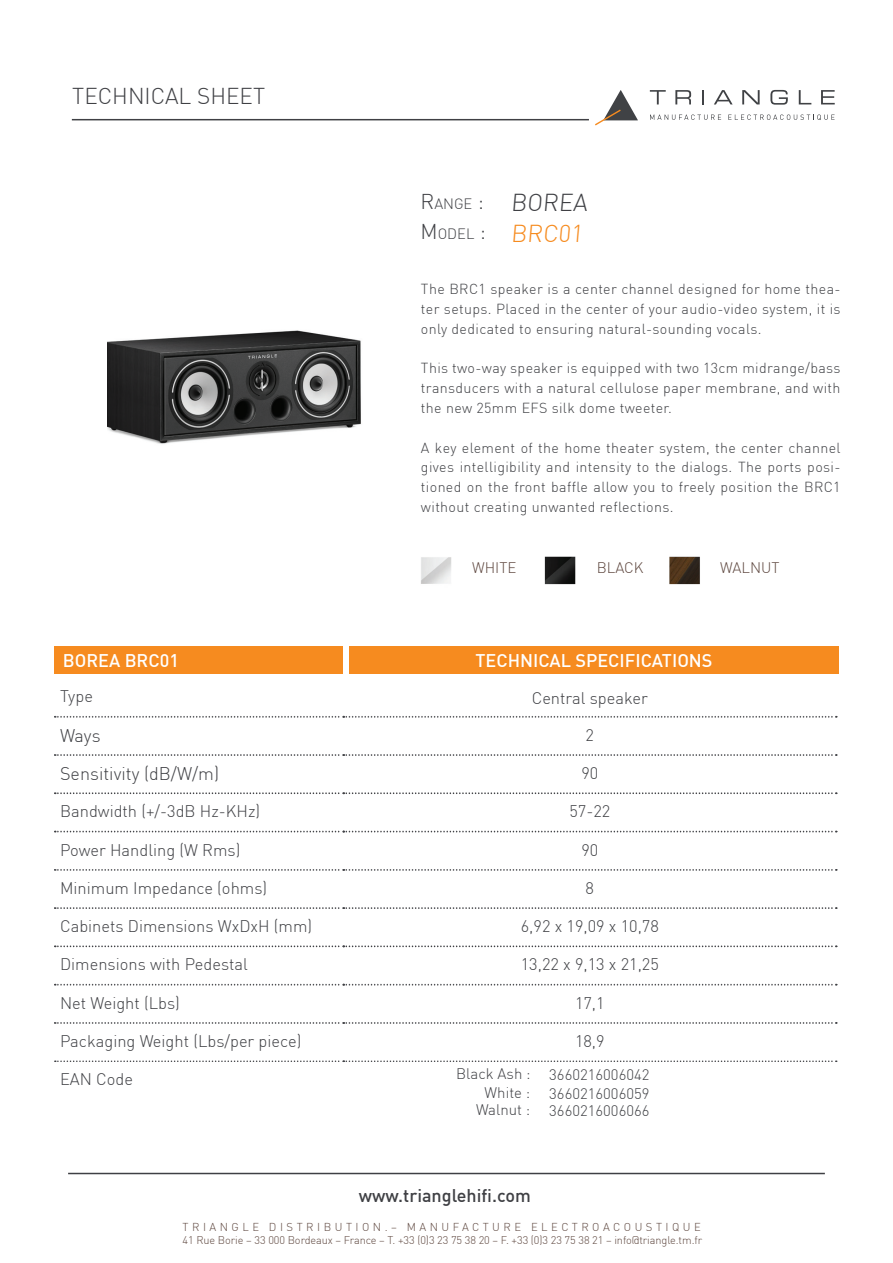
<style>
.page{position:relative;width:893px;height:1263px;background:#fff}
.page>*{position:absolute;margin:0;border:0;box-sizing:border-box;transform-origin:0 0}
.t1{font:300 22.5px "DIN Pro";color:#3f4044}
.t2{font:500 18px "DIN Pro";color:#fff}
.t3{font:300 18px "DIN Pro";color:#3f4044}
.t4{font:500 18px "DIN Pro";color:#3f4044}
.t5{font:300 16.5px "DIN Pro";color:#3f4044}
.t6{font:300 15px "DIN Pro";color:#3f4044}
.t7{font:300 15px "DIN Pro";color:#5d463e}
.t8{font:300 14.7px/30.3px "DIN Pro";color:#3f4044}
.t9{font:300 14.25px/19.8px "DIN Pro";letter-spacing:.025em;color:#3f4044;text-align:justify}
.t10{font:300 11.25px "DIN Pro";letter-spacing:.31em;color:#5d463e}
.t11{font:300 10.95px "DIN Pro";letter-spacing:-.005em;color:#5d463e}
.s1{font-size:24px}
.s2{font-size:24px;color:#f68b1f}
</style>
<div class="page">
<hr style="left:72px;top:119px;width:517px;height:1px;background:#3f4044">
<hr style="left:68px;top:1173px;width:757px;height:1px;background:#3f4044">
<svg style="left:650px;top:90px;width:16px;height:14px"></svg>
<svg style="left:675px;top:90px;width:16px;height:14px"></svg>
<svg style="left:702px;top:90px;width:2px;height:14px"></svg>
<svg style="left:714px;top:90px;width:19px;height:14px"></svg>
<svg style="left:742px;top:90px;width:18px;height:14px"></svg>
<svg style="left:770px;top:90px;width:18px;height:15px"></svg>
<svg style="left:799px;top:90px;width:12px;height:14px"></svg>
<svg style="left:821px;top:90px;width:14px;height:14px"></svg>
<svg style="left:650px;top:114px;width:71px;height:6px"></svg>
<svg style="left:728px;top:114px;width:106px;height:6px"></svg>
<svg style="left:595px;top:90px;width:43px;height:35px"></svg>
<img style="left:421px;top:557px;width:31px;height:27px">
<img style="left:544px;top:556px;width:32px;height:29px">
<img style="left:669px;top:556px;width:31px;height:29px">
<div style="left:54px;top:646px;width:289px;height:28px;background:#f68b1f"></div>
<div style="left:350px;top:646px;width:488px;height:28px;background:#f68b1f"></div>
<img style="left:108px;top:330px;width:253px;height:114px">
<svg style="left:55px;top:716px;width:782px;height:1px"></svg>
<svg style="left:55px;top:754px;width:782px;height:2px"></svg>
<svg style="left:55px;top:792px;width:782px;height:2px"></svg>
<svg style="left:55px;top:831px;width:782px;height:1px"></svg>
<svg style="left:55px;top:869px;width:782px;height:2px"></svg>
<svg style="left:55px;top:907px;width:782px;height:2px"></svg>
<svg style="left:55px;top:945px;width:782px;height:2px"></svg>
<svg style="left:55px;top:984px;width:782px;height:1px"></svg>
<svg style="left:55px;top:1022px;width:782px;height:2px"></svg>
<svg style="left:55px;top:1060px;width:782px;height:2px"></svg>
<h1 class="t1" style="left:72px;top:82px;width:194px">TECHN ICAL SHEET</h1>
<p class="t8" style="left:421px;top:191px;width:166px"><sup>R</sup>ANGE <sup>:</sup> <span class="s1">BOREA<br></span><sup>M</sup>ODEL <sup>:</sup> <span class="s2">BRC01</span></p>
<p class="t9" style="left:421px;top:279px;width:421px">The BRC1 speaker is a center channel designed for home thea&shy;ter setups. Placed in the center of your audio-video system, it is only dedicated to ensuring natural-sounding vocals.</p>
<p class="t9" style="left:421px;top:358px;width:421px">This two-way speaker is equipped with two 13cm midrange/bass transducers with a natural cellulose paper membrane, and with the new 25mm EFS silk dome tweeter.</p>
<p class="t9" style="left:421px;top:437px;width:421px">A key element of the home theater system, the center channel gives intelligibility and intensity to the dialogs. The ports posi&shy;tioned on the front baffle allow you to freely position the BRC1 without creating unwanted reflections.</p>
<p class="t7" style="left:472px;top:559px;width:46px">WHITE</p>
<p class="t7" style="left:597px;top:559px;width:48px">BLACK</p>
<p class="t7" style="left:720px;top:559px;width:61px">WALNUT</p>
<p class="t2" style="left:63px;top:649px;width:117px">BOREA BRC01</p>
<p class="t2" style="left:475px;top:649px;width:239px">TECHNICAL SPECIFICATIONS</p>
<p class="t5" style="left:60px;top:686px;width:34px">Type</p>
<p class="t5" style="left:532px;top:688px;width:118px">Central speaker</p>
<p class="t3" style="left:60px;top:724px;width:42px">Ways</p>
<p class="t5" style="left:586px;top:724px;width:10px">2</p>
<p class="t3" style="left:60px;top:762px;width:161px">Sensitivity (dB/W/m)</p>
<p class="t5" style="left:581px;top:763px;width:18px">90</p>
<p class="t5" style="left:60px;top:801px;width:202px">Bandwidth (+/-3dB Hz-KHz)</p>
<p class="t5" style="left:569px;top:801px;width:42px">57-22</p>
<p class="t5" style="left:60px;top:839px;width:182px">Power Handling (W Rms)</p>
<p class="t5" style="left:581px;top:839px;width:18px">90</p>
<p class="t5" style="left:60px;top:877px;width:209px">Minimum Impedance (ohms)</p>
<p class="t5" style="left:586px;top:877px;width:10px">8</p>
<p class="t5" style="left:60px;top:916px;width:254px">Cabinets Dimensions WxDxH (mm)</p>
<p class="t5" style="left:521px;top:916px;width:140px">6,92 x 19,09 x 10,78</p>
<p class="t5" style="left:60px;top:954px;width:189px">Dimensions with Pedestal</p>
<p class="t5" style="left:521px;top:954px;width:140px">13,22 x 9,13 x 21,25</p>
<p class="t5" style="left:60px;top:992px;width:121px">Net Weight (Lbs)</p>
<p class="t5" style="left:575px;top:992px;width:31px">17,1</p>
<p class="t5" style="left:60px;top:1031px;width:243px">Packaging Weight (Lbs/per piece)</p>
<p class="t5" style="left:575px;top:1031px;width:31px">18,9</p>
<p class="t5" style="left:60px;top:1069px;width:75px">EAN Code</p>
<p class="t6" style="left:476px;top:1100px;width:56px">Walnut :</p>
<p class="t6" style="left:549px;top:1101px;width:102px">3660216006066</p>
<p class="t6" style="left:456px;top:1065px;width:195px">Black Ash : 3660216006042</p>
<p class="t6" style="left:485px;top:1083px;width:47px">White :</p>
<p class="t6" style="left:549px;top:1084px;width:102px">3660216006059</p>
<p class="t4" style="left:359px;top:1184px;width:174px">www.trianglehifi.com</p>
<p class="t10" style="left:183px;top:1220px;width:520px">TRIANGLE DISTRIBUTION.– MANUFACTURE ELECTROACOUSTIQUE</p>
<p class="t11" style="left:183px;top:1233px;width:521px">41 Rue Borie – 33 000 Bordeaux – France – T. +33 (0)3 23 75 38 20 – F. +33 (0)3 23 75 38 21 – info@triangle.tm.fr</p>
</div>
